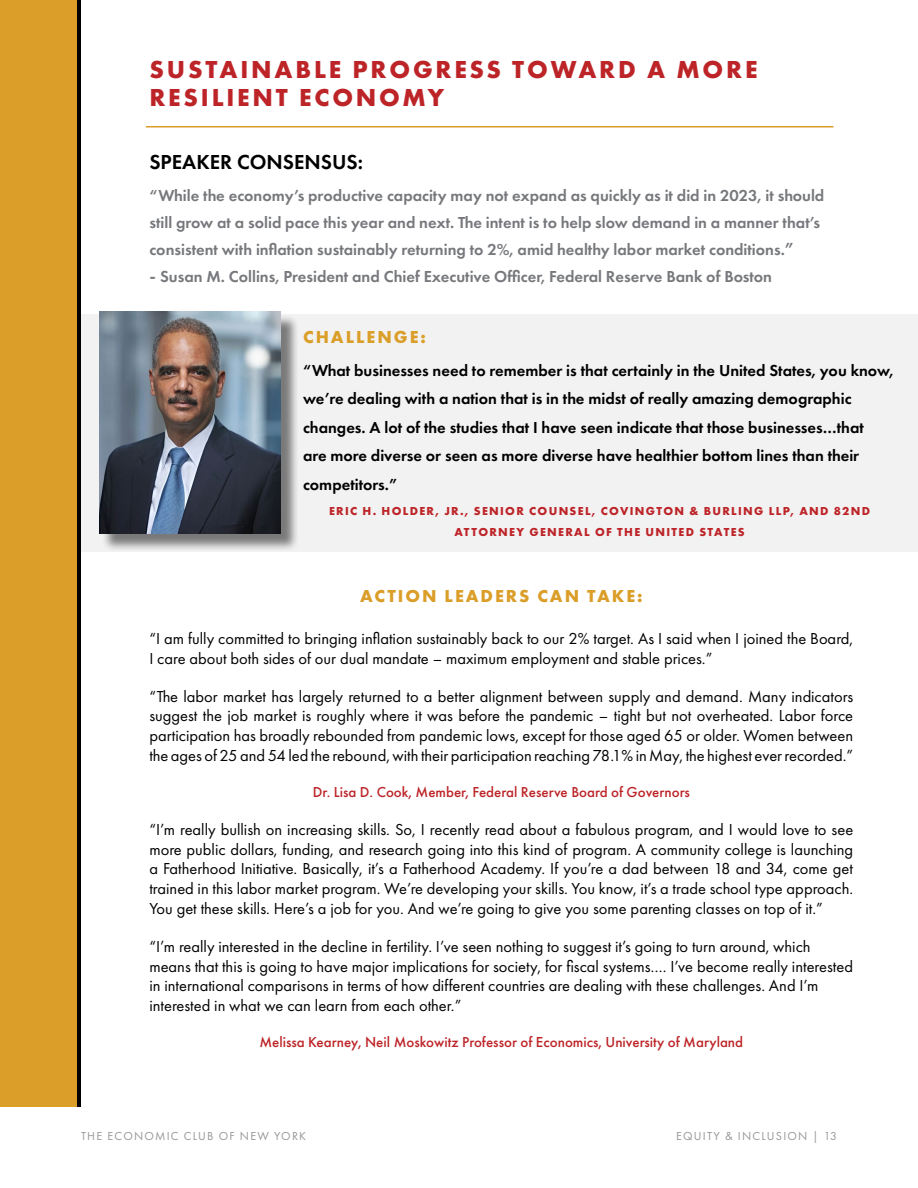
<style>
.page{position:relative;width:918px;height:1188px;background:#fff}
.page>*{position:absolute;margin:0;border:0;box-sizing:border-box;transform-origin:0 0}
.t1{font:700 25.5px/28.5px "Futura PT";letter-spacing:.11em;color:#bd2428}
.t2{font:600 21px "Futura PT";color:#000}
.t3{font:700 18px "Futura PT";letter-spacing:.11em;color:#da9e29}
.t4{font:16.5px/19.8px "Futura PT";color:#000}
.t5{font:600 16.5px/27px "Futura PT";color:#76787c}
.t6{font:600 16.5px/28.5px "Futura PT";color:#000}
.t7{font:500 15px "Futura PT";color:#bd2428}
.t8{font:700 12px/21px "Futura PT";letter-spacing:.11em;color:#bd2428;text-align:center}
.t9{font:12px "Futura PT";letter-spacing:.1em;color:#97979a}
.s1{font-size:18px}
</style>
<div class="page">
<div style="left:47px;top:315px;width:871px;height:237px;background:#f3f2f2"></div>
<svg style="left:76px;top:0;width:5px;height:1107px;background:#2b1f08"></svg>
<div style="left:0;top:0;width:76px;height:1107px;background:#da9e29"></div>
<hr style="left:146px;top:126px;width:687px;height:2px;background:#da9e29">
<div style="left:101px;top:314px;width:198px;height:238px;background:#000;opacity:.5"></div>
<img style="left:99px;top:312px;width:182px;height:221px">
<h1 class="t1" style="left:150px;top:55px;width:609px">SUSTAINABLE PROGRESS TOWARD A MORE<br>RESILIENT ECONOMY</h1>
<p class="t2" style="left:149px;top:149px;width:215px">SPEAKER CONSENSUS:</p>
<p class="t5" style="left:149px;top:182px;width:676px">“While the economy’s productive capacity may not expand as quickly as it did in 2023, it should still grow at a solid pace this year and next. The intent is to help slow demand in a manner that’s consistent with inflation sustainably returning to 2%, amid healthy labor market conditions.<span class="s1">”</span></p>
<p class="t5" style="left:149px;top:263px;width:624px"><span class="s1">-</span> Susan M. Collins, President and Chief Executive Officer, Federal Reserve Bank of Boston</p>
<p class="t3" style="left:303px;top:325px;width:124px">CHALLENGE:</p>
<p class="t6" style="left:303px;top:356px;width:592px">“What businesses need to remember is that certainly in the United States, you know, we’re dealing with a nation that is in the midst of really amazing demographic changes. A lot of the studies that I have seen indicate that those businesses…that<br>are more diverse or seen as more diverse have healthier bottom lines than their competitors.”</p>
<p class="t8" style="left:329px;top:500px;width:542px">ERIC H. HOLDER, JR., SENIOR COUNSEL, COVINGTON &amp; BURLING LLP, AND 82ND<br>ATTORNEY GENERAL OF THE UNITED STATES</p>
<p class="t3" style="left:360px;top:584px;width:284px">ACTION LEADERS CAN TAKE:</p>
<p class="t4" style="left:149px;top:629px;width:705px">“I am fully committed to bringing inflation sustainably back to our 2% target. As I said when I joined the Board,<br>I care about both sides of our dual mandate – maximum employment and stable prices.”</p>
<p class="t4" style="left:149px;top:686px;width:705px;text-align:justify">“The labor market has largely returned to a better alignment between supply and demand. Many indicators suggest the job market is roughly where it was before the pandemic – tight but not overheated. Labor force participation has broadly rebounded from pandemic lows, except for those aged 65 or older. Women between the ages of 25 and 54 led the rebound, with their participation reaching 78.1% in May, the highest ever recorded.”</p>
<p class="t7" style="left:313px;top:783px;width:379px">Dr. Lisa D. Cook, Member, Federal Reserve Board of Governors</p>
<p class="t4" style="left:149px;top:819px;width:705px;text-align:justify">“I’m really bullish on increasing skills. So, I recently read about a fabulous program, and I would love to see more public dollars, funding, and research going into this kind of program. A community college is launching a Fatherhood Initiative. Basically, it’s a Fatherhood Academy. If you’re a dad between 18 and 34, come get trained in this labor market program. We’re developing your skills. You know, it’s a trade school type approach.<br>You get these skills. Here’s a job for you. And we’re going to give you some parenting classes on top of it.”</p>
<p class="t4" style="left:149px;top:936px;width:705px">“I’m really interested in the decline in fertility. I’ve seen nothing to suggest it’s going to turn around, which means that this is going to have major implications for society, for fiscal systems…. I’ve become really interested in international comparisons in terms of how different countries are dealing with these challenges. And I’m interested in what we can learn from each other.”</p>
<p class="t7" style="left:259px;top:1033px;width:485px">Melissa Kearney, Neil Moskowitz Professor of Economics, University of Maryland</p>
<p class="t9" style="left:81px;top:1129px;width:227px">THE ECONOMIC CLUB OF NEW YORK</p>
<p class="t9" style="left:676px;top:1129px;width:162px">EQUITY &amp; INCLUSION | 13</p>
</div>
